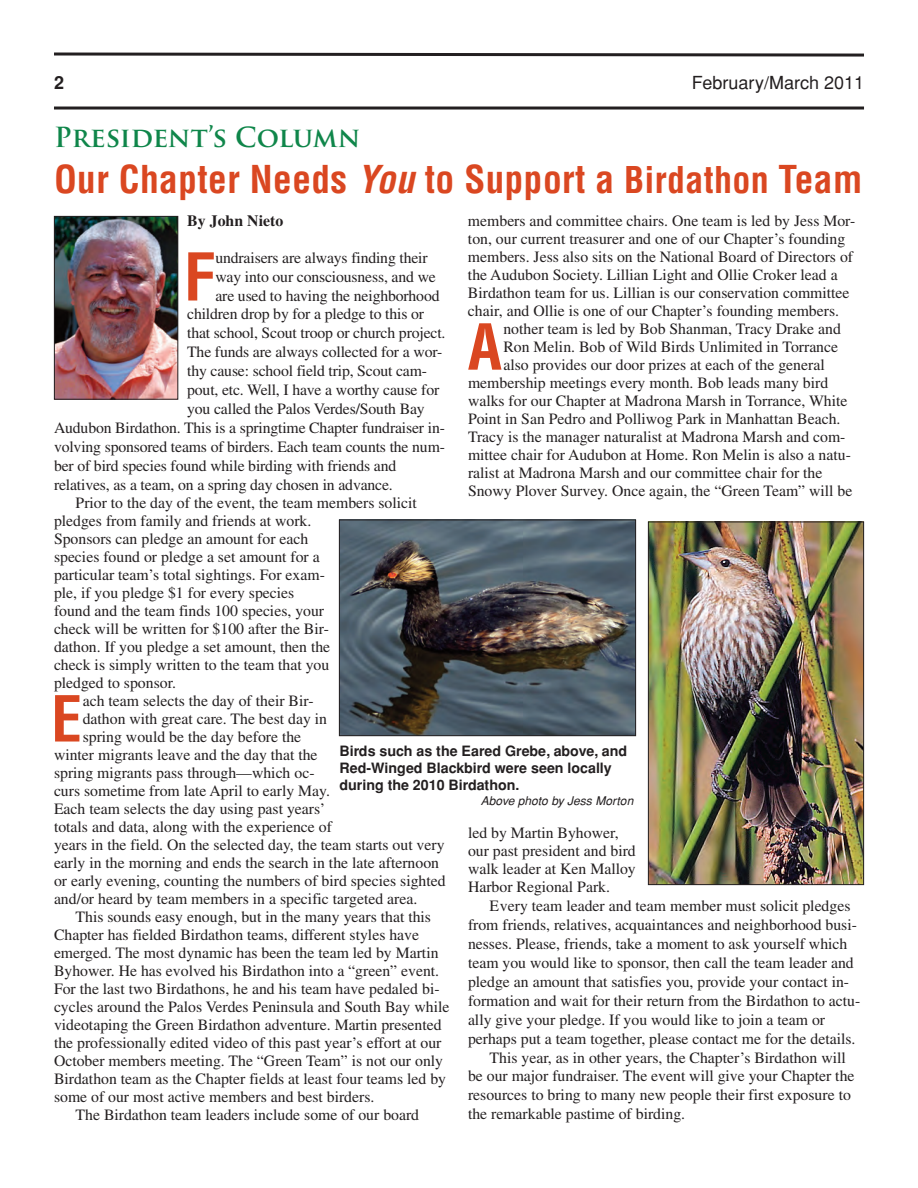
<style>
.page{position:relative;width:918px;height:1188px;background:#fff}
.page>*{position:absolute;margin:0;border:0;box-sizing:border-box;transform-origin:0 0}
.t1{font:700 condensed 64.2px "Helvetica";color:#da4721}
.t2{font:700 condensed 61.8px "Helvetica";color:#da4721}
.t3{font:700 condensed 37.5px "Helvetica";letter-spacing:.01em;color:#da4721}
.t4{font:700 27px "Trajan Pro";color:#0f864a}
.t5{font:18px "Helvetica";color:#231f20}
.t6{font:700 18px "Helvetica";color:#231f20}
.t7{font:15.75px/18px "Times";color:#231f20}
.t8{font:700 15.75px "Times";letter-spacing:.005em;color:#231f20}
.t9{font:700 14.25px/17.1px "Helvetica";color:#231f20}
.t10{font:italic 12px "Helvetica";letter-spacing:.005em;color:#231f20}
.s1{font-style:italic}
.s2{font-size:36px}
</style>
<div class="page">
<svg style="left:54px;top:52px;width:810px;height:5px"></svg>
<hr style="left:54px;top:107px;width:810px;height:3px;background:#231f20">
<img style="left:56px;top:218px;width:120px;height:180px">
<div style="left:54px;top:216px;width:124px;height:184px;border:1px solid #231f20"></div>
<img style="left:341px;top:522px;width:293px;height:212px">
<div style="left:339px;top:520px;width:297px;height:216px;border:1px solid #231f20"></div>
<img style="left:650px;top:524px;width:212px;height:359px">
<div style="left:648px;top:522px;width:216px;height:363px;border:1px solid #231f20"></div>
<p class="t6" style="left:54px;top:72px;width:12px">2</p>
<p class="t5" style="left:692px;top:72px;width:174px">February/March 2011</p>
<h3 class="t4" style="left:54px;top:127px;width:308px">President’s Column</h3>
<h3 class="t3" style="left:54px;top:158px;width:810px">Our Chapter Needs <span class="s1">You</span> to Support a <span class="s2">Birdathon</span> Team</h3>
<p class="t8" style="left:187px;top:215px;width:98px">By John Nieto</p>
<h1 class="t1" style="left:184px;top:241px;width:34px">F</h1>
<p class="t7" style="left:215px;top:250px;width:214px">undraisers are always finding their</p>
<p class="t7" style="left:468px;top:213px;width:389px">members and committee chairs. One team is led by Jess Mor&shy;ton, our current treasurer and one of our Chapter’s founding members. Jess also sits on the National Board of Directors of the Audubon Society. Lillian Light and Ollie Croker lead a Birdathon team for us. Lillian is our conservation committee chair, and Ollie is one of our Chapter’s founding members.</p>
<h2 class="t2" style="left:468px;top:312px;width:36px">A</h2>
<p class="t7" style="left:503px;top:321px;width:339px">nother team is led by Bob Shanman, Tracy Drake and</p>
<p class="t7" style="left:215px;top:269px;width:222px">way into our consciousness, and we</p>
<p class="t7" style="left:215px;top:288px;width:226px">are used to having the neighborhood</p>
<p class="t7" style="left:187px;top:307px;width:238px">children drop by for a pledge to this or</p>
<p class="t7" style="left:187px;top:326px;width:260px">that school, Scout troop or church project.</p>
<p class="t7" style="left:187px;top:345px;width:257px">The funds are always collected for a wor-</p>
<p class="t7" style="left:187px;top:363px;width:241px">thy cause: school field trip, Scout cam-</p>
<p class="t7" style="left:187px;top:382px;width:254px">pout, etc. Well, I have a worthy cause for</p>
<p class="t7" style="left:187px;top:401px;width:239px">you called the Palos Verdes/South Bay</p>
<p class="t7" style="left:54px;top:420px;width:392px">Audubon Birdathon. This is a springtime Chapter fundraiser in-</p>
<p class="t7" style="left:54px;top:439px;width:393px">volving sponsored teams of birders. Each team counts the num-</p>
<p class="t7" style="left:54px;top:458px;width:344px">ber of bird species found while birding with friends and</p>
<p class="t7" style="left:54px;top:477px;width:340px">relatives, as a team, on a spring day chosen in advance.</p>
<p class="t7" style="left:76px;top:495px;width:343px">Prior to the day of the event, the team members solicit</p>
<p class="t7" style="left:54px;top:513px;width:259px">pledges from family and friends at work.</p>
<p class="t7" style="left:54px;top:531px;width:256px">Sponsors can pledge an amount for each</p>
<p class="t7" style="left:54px;top:549px;width:267px">species found or pledge a set amount for a</p>
<p class="t7" style="left:54px;top:567px;width:272px">particular team’s total sightings. For exam-</p>
<p class="t7" style="left:54px;top:585px;width:242px">ple, if you pledge $1 for every species</p>
<p class="t7" style="left:54px;top:603px;width:272px">found and the team finds 100 species, your</p>
<p class="t7" style="left:54px;top:621px;width:277px">check will be written for $100 after the Bir-</p>
<p class="t7" style="left:54px;top:639px;width:278px">dathon. If you pledge a set amount, then the</p>
<p class="t7" style="left:54px;top:657px;width:277px">check is simply written to the team that you</p>
<p class="t7" style="left:54px;top:675px;width:124px">pledged to sponsor.</p>
<h2 class="t2" style="left:51px;top:684px;width:32px">E</h2>
<p class="t7" style="left:83px;top:693px;width:232px">ach team selects the day of their Bir-</p>
<p class="t7" style="left:503px;top:339px;width:336px">Ron Melin. Bob of Wild Birds Unlimited in Torrance</p>
<p class="t7" style="left:503px;top:357px;width:323px">also provides our door prizes at each of the general</p>
<p class="t7" style="left:468px;top:375px;width:362px">membership meetings every month. Bob leads many bird</p>
<p class="t7" style="left:468px;top:393px;width:381px">walks for our Chapter at Madrona Marsh in Torrance, White</p>
<p class="t7" style="left:468px;top:411px;width:374px">Point in San Pedro and Polliwog Park in Manhattan Beach.</p>
<p class="t7" style="left:468px;top:429px;width:379px">Tracy is the manager naturalist at Madrona Marsh and com-</p>
<p class="t7" style="left:468px;top:447px;width:384px">mittee chair for Audubon at Home. Ron Melin is also a natu-</p>
<p class="t7" style="left:468px;top:465px;width:356px">ralist at Madrona Marsh and our committee chair for the</p>
<p class="t7" style="left:468px;top:483px;width:386px">Snowy Plover Survey. Once again, the “Green Team” will be</p>
<p class="t7" style="left:83px;top:711px;width:246px">dathon with great care. The best day in</p>
<p class="t7" style="left:83px;top:729px;width:220px">spring would be the day before the</p>
<p class="t7" style="left:54px;top:747px;width:265px">winter migrants leave and the day that the</p>
<p class="t7" style="left:54px;top:765px;width:262px">spring migrants pass through—which oc-</p>
<p class="t7" style="left:54px;top:783px;width:278px">curs sometime from late April to early May.</p>
<p class="t7" style="left:54px;top:801px;width:273px">Each team selects the day using past years’</p>
<p class="t7" style="left:54px;top:819px;width:280px">totals and data, along with the experience of</p>
<p class="t7" style="left:54px;top:837px;width:392px">years in the field. On the selected day, the team starts out very</p>
<p class="t7" style="left:54px;top:855px;width:387px">early in the morning and ends the search in the late afternoon</p>
<p class="t7" style="left:54px;top:873px;width:393px">or early evening, counting the numbers of bird species sighted</p>
<p class="t7" style="left:54px;top:891px;width:365px">and/or heard by team members in a specific targeted area.</p>
<p class="t7" style="left:76px;top:909px;width:357px">This sounds easy enough, but in the many years that this</p>
<p class="t7" style="left:54px;top:927px;width:367px">Chapter has fielded Birdathon teams, different styles have</p>
<p class="t7" style="left:54px;top:945px;width:386px">emerged. The most dynamic has been the team led by Martin</p>
<p class="t7" style="left:54px;top:963px;width:387px">Byhower. He has evolved his Birdathon into a “green” event.</p>
<p class="t7" style="left:54px;top:981px;width:387px">For the last two Birdathons, he and his team have pedaled bi-</p>
<p class="t7" style="left:54px;top:999px;width:397px">cycles around the Palos Verdes Peninsula and South Bay while</p>
<p class="t7" style="left:54px;top:1017px;width:389px">videotaping the Green Birdathon adventure. Martin presented</p>
<p class="t7" style="left:54px;top:1035px;width:389px">the professionally edited video of this past year’s effort at our</p>
<p class="t7" style="left:54px;top:1053px;width:391px">October members meeting. The “Green Team” is not our only</p>
<p class="t7" style="left:54px;top:1071px;width:394px">Birdathon team as the Chapter fields at least four teams led by</p>
<p class="t7" style="left:54px;top:1089px;width:322px">some of our most active members and best birders.</p>
<p class="t7" style="left:76px;top:1107px;width:345px">The Birdathon team leaders include some of our board</p>
<p class="t9" style="left:339px;top:742px;width:289px">Birds such as the Eared Grebe, above, and<br>Red-Winged Blackbird were seen locally during the 2010 Birdathon.</p>
<p class="t10" style="left:481px;top:794px;width:154px">Above photo by Jess Morton</p>
<p class="t7" style="left:468px;top:825px;width:169px">led by Martin Byhower, our past president and bird walk leader at Ken Malloy<br>Harbor Regional Park.</p>
<p class="t7" style="left:490px;top:898px;width:362px">Every team leader and team member must solicit pledges</p>
<p class="t7" style="left:468px;top:917px;width:391px">from friends, relatives, acquaintances and neighborhood busi-</p>
<p class="t7" style="left:468px;top:936px;width:381px">nesses. Please, friends, take a moment to ask yourself which</p>
<p class="t7" style="left:468px;top:955px;width:387px">team you would like to sponsor, then call the team leader and</p>
<p class="t7" style="left:468px;top:974px;width:383px">pledge an amount that satisfies you, provide your contact in-</p>
<p class="t7" style="left:468px;top:993px;width:394px">formation and wait for their return from the Birdathon to actu-</p>
<p class="t7" style="left:468px;top:1012px;width:359px">ally give your pledge. If you would like to join a team or</p>
<p class="t7" style="left:468px;top:1031px;width:389px">perhaps put a team together, please contact me for the details.</p>
<p class="t7" style="left:490px;top:1050px;width:358px">This year, as in other years, the Chapter’s Birdathon will</p>
<p class="t7" style="left:468px;top:1069px;width:388px">be our major fundraiser. The event will give your Chapter the</p>
<p class="t7" style="left:468px;top:1088px;width:384px">resources to bring to many new people their first exposure to</p>
<p class="t7" style="left:468px;top:1107px;width:219px">the remarkable pastime of birding.</p>
</div>
